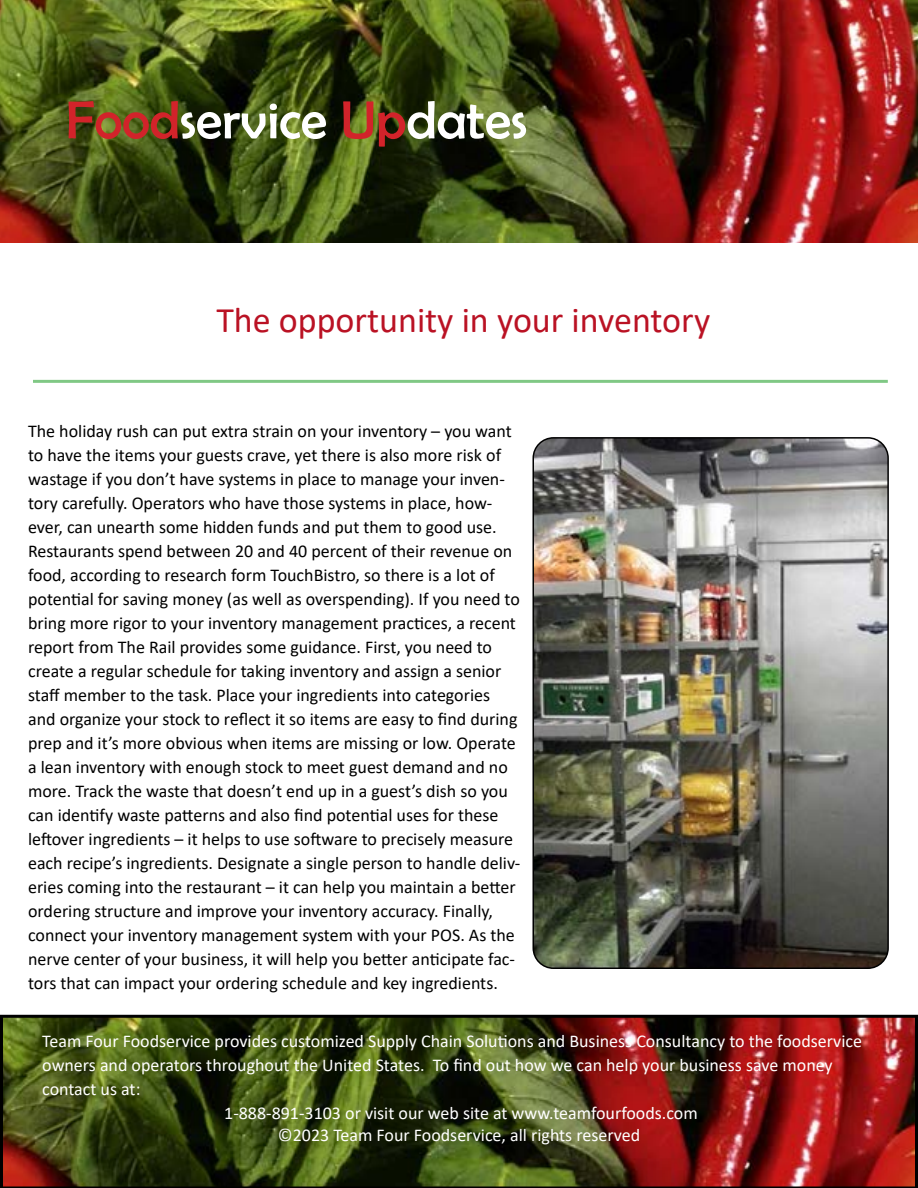
<style>
.page{position:relative;width:918px;height:1188px;background:#fff}
.page>*{position:absolute;margin:0;border:0;box-sizing:border-box;transform-origin:0 0}
.t1{font:54px "Berlin Sans FB";color:#fff}
.t2{font:36px "Calibri";color:#ba1224}
.t3{font:18px/24px "Calibri";color:#000}
.t4{font:18px "Calibri";color:#fff}
.s1{color:#d2232a}
</style>
<div class="page">
<img style="left:0;top:1015px;width:918px;height:173px">
<img style="left:535px;top:438px;width:353px;height:530px">
<div style="left:532px;top:437px;width:357px;height:532px;border:2px solid #000;border-radius:20px"></div>
<img style="left:0;top:0;width:918px;height:243px">
<hr style="left:33px;top:380px;width:855px;height:3px;background:#41ad49">
<h1 class="t1" style="left:66px;top:90px;width:463px"><span class="s1">Food</span>service <span class="s1">Up</span>dates</h1>
<h2 class="t2" style="left:216px;top:295px;width:495px">The opportunity in your inventory</h2>
<p class="t3" style="left:28px;top:418px;width:494px">The holiday rush can put extra strain on your inventory – you want to have the items your guests crave, yet there is also more risk of wastage if you don’t have systems in place to manage your inven&shy;tory carefully. Operators who have those systems in place, how&shy;ever, can unearth some hidden funds and put them to good use.<br>Restaurants spend between 20 and 40 percent of their revenue on food, according to research form TouchBistro, so there is a lot of potential for saving money (as well as overspending). If you need to bring more rigor to your inventory management practices, a recent report from The Rail provides some guidance. First, you need to create a regular schedule for taking inventory and assign a senior staff member to the task. Place your ingredients into categories and organize your stock to reflect it so items are easy to find during prep and it’s more obvious when items are missing or low. Operate a lean inventory with enough stock to meet guest demand and no more. Track the waste that doesn’t end up in a guest’s dish so you can identify waste patterns and also find potential uses for these leftover ingredients – it helps to use software to precisely measure each recipe’s ingredients. Designate a single person to handle deliv&shy;eries coming into the restaurant – it can help you maintain a better ordering structure and improve your inventory accuracy. Finally, connect your inventory management system with your POS. As the nerve center of your business, it will help you better anticipate fac&shy;tors that can impact your ordering schedule and key ingredients.</p>
<p class="t4" style="left:42px;top:1029px;width:821px">Team Four Foodservice provides customized Supply Chain Solutions and Business Consultancy to the foodservice</p>
<p class="t4" style="left:42px;top:1053px;width:792px">owners and operators throughout the United States. To find out how we can help your business save money</p>
<p class="t4" style="left:42px;top:1077px;width:100px">contact us at:</p>
<p class="t4" style="left:224px;top:1101px;width:475px">1-888-891-3103 or visit our web site at www.teamfourfoods.com</p>
<p class="t4" style="left:278px;top:1122px;width:364px">©2023 Team Four Foodservice, all rights reserved</p>
</div>
